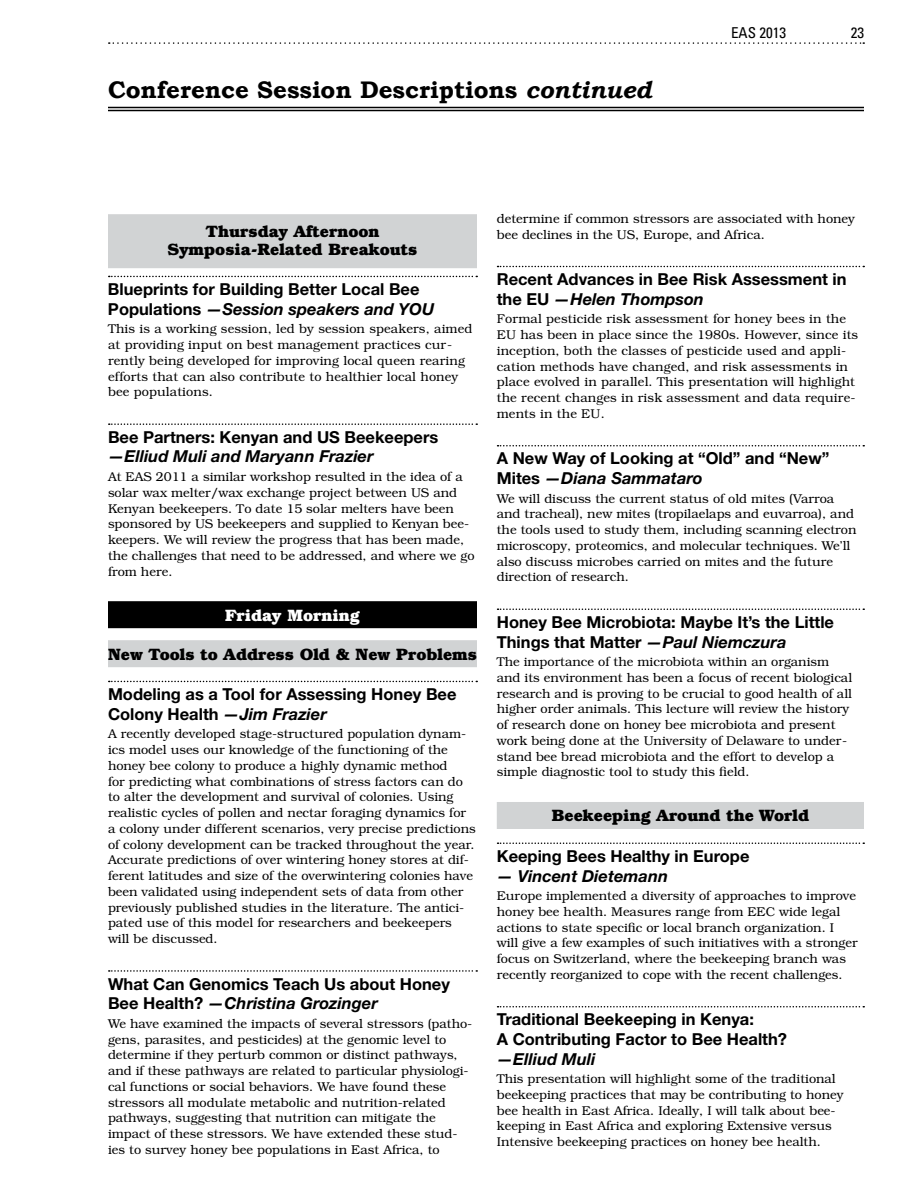
<style>
.page{position:relative;width:918px;height:1188px;background:#fff}
.page>*{position:absolute;margin:0;border:0;box-sizing:border-box;transform-origin:0 0}
.t1{font:700 24px "Bookman Old Style";color:#000}
.t2{font:700 16.5px/19.5px "Helvetica Neue LT Std";color:#000}
.t3{font:700 16.5px/18px "Bookman Std";color:#000;text-align:center}
.t4{font:italic 700 16.5px "Helvetica Neue LT Std";color:#000}
.t5{font:700 16.5px "Bookman Std";color:#fff}
.t6{font:condensed 15px "Univers LT Std";color:#000}
.t7{font:300 12.75px/15.8px "Bookman Std";color:#000}
.s1{font-style:italic}
</style>
<div class="page">
<div style="left:108px;top:214px;width:369px;height:54px;background:#d1d3d4"></div>
<svg style="left:109px;top:276px;width:368px;height:1px"></svg>
<svg style="left:109px;top:423px;width:368px;height:2px"></svg>
<div style="left:108px;top:601px;width:369px;height:27px;background:#000"></div>
<div style="left:108px;top:640px;width:369px;height:27px;background:#d1d3d4"></div>
<svg style="left:109px;top:681px;width:368px;height:1px"></svg>
<svg style="left:109px;top:970px;width:368px;height:2px"></svg>
<svg style="left:498px;top:266px;width:366px;height:1px"></svg>
<svg style="left:498px;top:445px;width:366px;height:1px"></svg>
<svg style="left:498px;top:608px;width:366px;height:2px"></svg>
<div style="left:497px;top:802px;width:367px;height:27px;background:#d1d3d4"></div>
<svg style="left:498px;top:842px;width:366px;height:2px"></svg>
<svg style="left:498px;top:1006px;width:366px;height:1px"></svg>
<hr style="left:108px;top:107px;width:756px;height:1px;background:#000">
<hr style="left:108px;top:110px;width:756px;height:1px;background:#000">
<svg style="left:109px;top:42px;width:755px;height:2px"></svg>
<h1 class="t1" style="left:108px;top:72px;width:545px">Conference Session Descriptions <span class="s1">continued</span></h1>
<p class="t6" style="left:731px;top:23px;width:56px">EAS 2013</p>
<p class="t6" style="left:851px;top:23px;width:15px">23</p>
<p class="t3" style="left:168px;top:222px;width:251px">Thursday Afternoon<br>Symposia-Related Breakouts</p>
<p class="t2" style="left:108px;top:279px;width:328px">Blueprints for Building Better Local Bee<br>Populations <span class="s1">—Session speakers and YOU</span></p>
<p class="t7" style="left:108px;top:321px;width:366px">This is a working session, led by session speakers, aimed at providing input on best management practices cur&shy;rently being developed for improving local queen rearing efforts that can also contribute to healthier local honey bee populations.</p>
<p class="t2" style="left:108px;top:427px;width:332px">Bee Partners: Kenyan and US Beekeepers</p>
<p class="t4" style="left:108px;top:446px;width:267px">—Elliud Muli and Maryann Frazier</p>
<p class="t7" style="left:108px;top:469px;width:368px">At EAS 2011 a similar workshop resulted in the idea of a solar wax melter/wax exchange project between US and Kenyan beekeepers. To date 15 solar melters have been sponsored by US beekeepers and supplied to Kenyan bee&shy;keepers. We will review the progress that has been made, the challenges that need to be addressed, and where we go from here.</p>
<p class="t5" style="left:225px;top:605px;width:136px">Friday Morning</p>
<p class="t3" style="left:108px;top:645px;width:371px">New Tools to Address Old &amp; New Problems</p>
<p class="t2" style="left:108px;top:684px;width:350px">Modeling as a Tool for Assessing Honey Bee<br>Colony Health <span class="s1">—Jim Frazier</span></p>
<p class="t7" style="left:108px;top:726px;width:369px">A recently developed stage-structured population dynam&shy;ics model uses our knowledge of the functioning of the honey bee colony to produce a highly dynamic method<br>for predicting what combinations of stress factors can do to alter the development and survival of colonies. Using realistic cycles of pollen and nectar foraging dynamics for a colony under different scenarios, very precise predictions of colony development can be tracked throughout the year.<br>Accurate predictions of over wintering honey stores at dif&shy;ferent latitudes and size of the overwintering colonies have been validated using independent sets of data from other previously published studies in the literature. The antici&shy;pated use of this model for researchers and beekeepers will be discussed.</p>
<p class="t2" style="left:108px;top:974px;width:343px">What Can Genomics Teach Us about Honey<br>Bee Health? <span class="s1">—Christina Grozinger</span></p>
<p class="t7" style="left:108px;top:1016px;width:366px">We have examined the impacts of several stressors (patho&shy;gens, parasites, and pesticides) at the genomic level to determine if they perturb common or distinct pathways, and if these pathways are related to particular physiologi&shy;cal functions or social behaviors. We have found these stressors all modulate metabolic and nutrition-related pathways, suggesting that nutrition can mitigate the impact of these stressors. We have extended these stud&shy;ies to survey honey bee populations in East Africa, to</p>
<p class="t7" style="left:497px;top:211px;width:360px">determine if common stressors are associated with honey bee declines in the US, Europe, and Africa.</p>
<p class="t2" style="left:497px;top:269px;width:351px">Recent Advances in Bee Risk Assessment in the EU <span class="s1">—Helen Thompson</span></p>
<p class="t7" style="left:497px;top:311px;width:363px">Formal pesticide risk assessment for honey bees in the EU has been in place since the 1980s. However, since its inception, both the classes of pesticide used and appli&shy;cation methods have changed, and risk assessments in place evolved in parallel. This presentation will highlight the recent changes in risk assessment and data require&shy;ments in the EU.</p>
<p class="t2" style="left:497px;top:449px;width:334px">A New Way of Looking at “Old” and “New”<br>Mites <span class="s1">—Diana Sammataro</span></p>
<p class="t7" style="left:497px;top:491px;width:361px">We will discuss the current status of old mites (Varroa and tracheal), new mites (tropilaelaps and euvarroa), and the tools used to study them, including scanning electron microscopy, proteomics, and molecular techniques. We’ll also discuss microbes carried on mites and the future direction of research.</p>
<p class="t2" style="left:497px;top:612px;width:339px">Honey Bee Microbiota: Maybe It’s the Little<br>Things that Matter <span class="s1">—Paul Niemczura</span></p>
<p class="t7" style="left:497px;top:654px;width:357px">The importance of the microbiota within an organism and its environment has been a focus of recent biological research and is proving to be crucial to good health of all higher order animals. This lecture will review the history of research done on honey bee microbiota and present work being done at the University of Delaware to under&shy;stand bee bread microbiota and the effort to develop a simple diagnostic tool to study this field.</p>
<p class="t3" style="left:552px;top:806px;width:259px">Beekeeping Around the World</p>
<p class="t2" style="left:497px;top:846px;width:254px">Keeping Bees Healthy in Europe</p>
<p class="t4" style="left:497px;top:865px;width:173px">— Vincent Dietemann</p>
<p class="t7" style="left:497px;top:888px;width:362px">Europe implemented a diversity of approaches to improve honey bee health. Measures range from EEC wide legal actions to state specific or local branch organization. I will give a few examples of such initiatives with a stronger focus on Switzerland, where the beekeeping branch was recently reorganized to cope with the recent challenges.</p>
<p class="t2" style="left:497px;top:1010px;width:292px">Traditional Beekeeping in Kenya:<br>A Contributing Factor to Bee Health?</p>
<p class="t4" style="left:497px;top:1048px;width:100px">—Elliud Muli</p>
<p class="t7" style="left:497px;top:1071px;width:348px">This presentation will highlight some of the traditional beekeeping practices that may be contributing to honey bee health in East Africa. Ideally, I will talk about bee&shy;keeping in East Africa and exploring Extensive versus Intensive beekeeping practices on honey bee health.</p>
</div>
